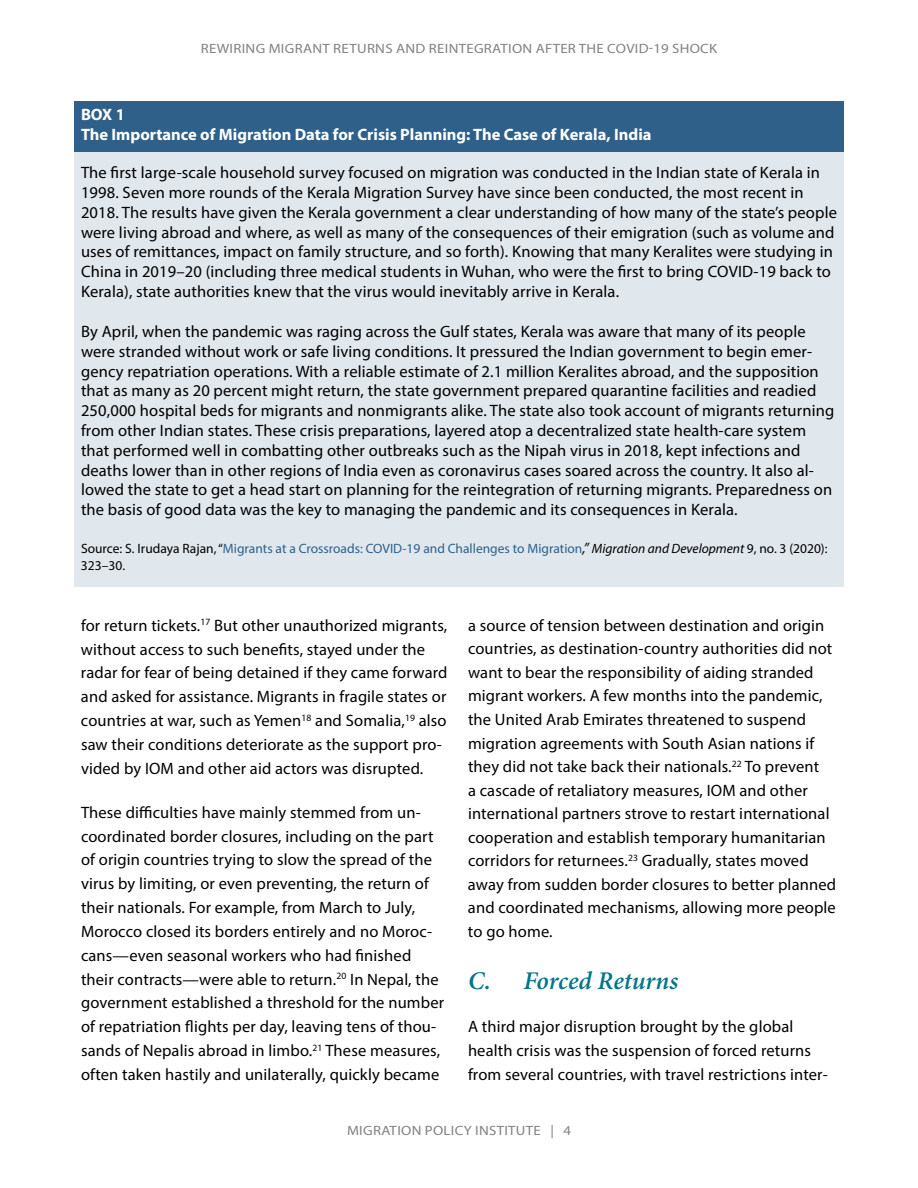
<style>
.page{position:relative;width:918px;height:1188px;background:#fff}
.page>*{position:absolute;margin:0;border:0;box-sizing:border-box;transform-origin:0 0}
.t1{font:italic 600 25.5px "Minion Pro";letter-spacing:-.005em;color:#037788}
.t2{font:16.5px/23.9px "Myriad Pro";letter-spacing:.01em;color:#000}
.t3{font:700 16.5px/19.8px "Myriad Pro";color:#fff}
.t4{font:13.5px/16.2px "Myriad Pro";color:#2f6089}
.t5{font:13.5px "Myriad Pro";letter-spacing:.02em;color:#808285;scale:1.1 1}
.s1{color:#000}
.s2{font-style:italic;font-size:15px;color:#000}
.s3{font-style:italic;color:#000}
</style>
<div class="page">
<div style="left:74px;top:101px;width:770px;height:71px;background:#2f6089"></div>
<div style="left:74px;top:152px;width:770px;height:163px;background:#e0e7ed"></div>
<div style="left:74px;top:311px;width:770px;height:222px;background:#e0e7ed"></div>
<div style="left:74px;top:529px;width:770px;height:57px;background:#e0e7ed"></div>
<p class="t5" style="left:201px;top:40px;width:471px">REWIRING MIGRANT RETURNS AND REINTEGRATION AFTER THE COVID-19 SHOCK</p>
<p class="t3" style="left:81px;top:104px;width:572px">BOX 1<br>The Importance of Migration Data for Crisis Planning: The Case of Kerala, India</p>
<p class="t2" style="left:81px;top:162px;width:758px;line-height:19.8px">The first large-scale household survey focused on migration was conducted in the Indian state of Kerala in 1998. Seven more rounds of the Kerala Migration Survey have since been conducted, the most recent in 2018. The results have given the Kerala government a clear understanding of how many of the state’s people were living abroad and where, as well as many of the consequences of their emigration (such as volume and uses of remittances, impact on family structure, and so forth). Knowing that many Keralites were studying in China in 2019–20 (including three medical students in Wuhan, who were the first to bring COVID-19 back to Kerala), state authorities knew that the virus would inevitably arrive in Kerala.</p>
<p class="t2" style="left:81px;top:321px;width:755px;line-height:19.8px">By April, when the pandemic was raging across the Gulf states, Kerala was aware that many of its people were stranded without work or safe living conditions. It pressured the Indian government to begin emer&shy;gency repatriation operations. With a reliable estimate of 2.1 million Keralites abroad, and the supposition that as many as 20 percent might return, the state government prepared quarantine facilities and readied 250,000 hospital beds for migrants and nonmigrants alike. The state also took account of migrants returning from other Indian states. These crisis preparations, layered atop a decentralized state health-care system that performed well in combatting other outbreaks such as the Nipah virus in 2018, kept infections and deaths lower than in other regions of India even as coronavirus cases soared across the country. It also al&shy;lowed the state to get a head start on planning for the reintegration of returning migrants. Preparedness on the basis of good data was the key to managing the pandemic and its consequences in Kerala.</p>
<p class="t4" style="left:81px;top:541px;width:748px"><span class="s1">Source: S. Irudaya Rajan, “</span>Migrants at a Crossroads: COVID-19 and Challenges to Migration<span class="s2">,”</span> <span class="s3">Migration and Development</span> <span class="s1">9, no. 3 (2020):<br>323–30.</span></p>
<p class="t2" style="left:81px;top:613px;width:368px">for return tickets.<sup>17</sup> But other unauthorized migrants, without access to such benefits, stayed under the radar for fear of being detained if they came forward and asked for assistance. Migrants in fragile states or countries at war, such as Yemen<sup>18</sup> and Somalia,<sup>19</sup> also saw their conditions deteriorate as the support pro&shy;vided by IOM and other aid actors was disrupted.</p>
<p class="t2" style="left:81px;top:800px;width:365px">These difficulties have mainly stemmed from un&shy;coordinated border closures, including on the part of origin countries trying to slow the spread of the virus by limiting, or even preventing, the return of their nationals. For example, from March to July, Morocco closed its borders entirely and no Moroc&shy;cans—even seasonal workers who had finished their contracts—were able to return.<sup>20</sup> In Nepal, the government established a threshold for the number of repatriation flights per day, leaving tens of thou&shy;sands of Nepalis abroad in limbo.<sup>21</sup> These measures, often taken hastily and unilaterally, quickly became</p>
<p class="t2" style="left:468px;top:613px;width:370px">a source of tension between destination and origin countries, as destination-country authorities did not want to bear the responsibility of aiding stranded migrant workers. A few months into the pandemic, the United Arab Emirates threatened to suspend migration agreements with South Asian nations if they did not take back their nationals.<sup>22</sup> To prevent<br>a cascade of retaliatory measures, IOM and other international partners strove to restart international cooperation and establish temporary humanitarian corridors for returnees.<sup>23</sup> Gradually, states moved away from sudden border closures to better planned and coordinated mechanisms, allowing more people to go home.</p>
<h1 class="t1" style="left:468px;top:963px;width:212px">C. Forced Returns</h1>
<p class="t2" style="left:468px;top:1015px;width:361px">A third major disruption brought by the global health crisis was the suspension of forced returns from several countries, with travel restrictions inter-</p>
<p class="t5" style="left:347px;top:1122px;width:205px">MIGRATION POLICY INSTITUTE | 4</p>
</div>
